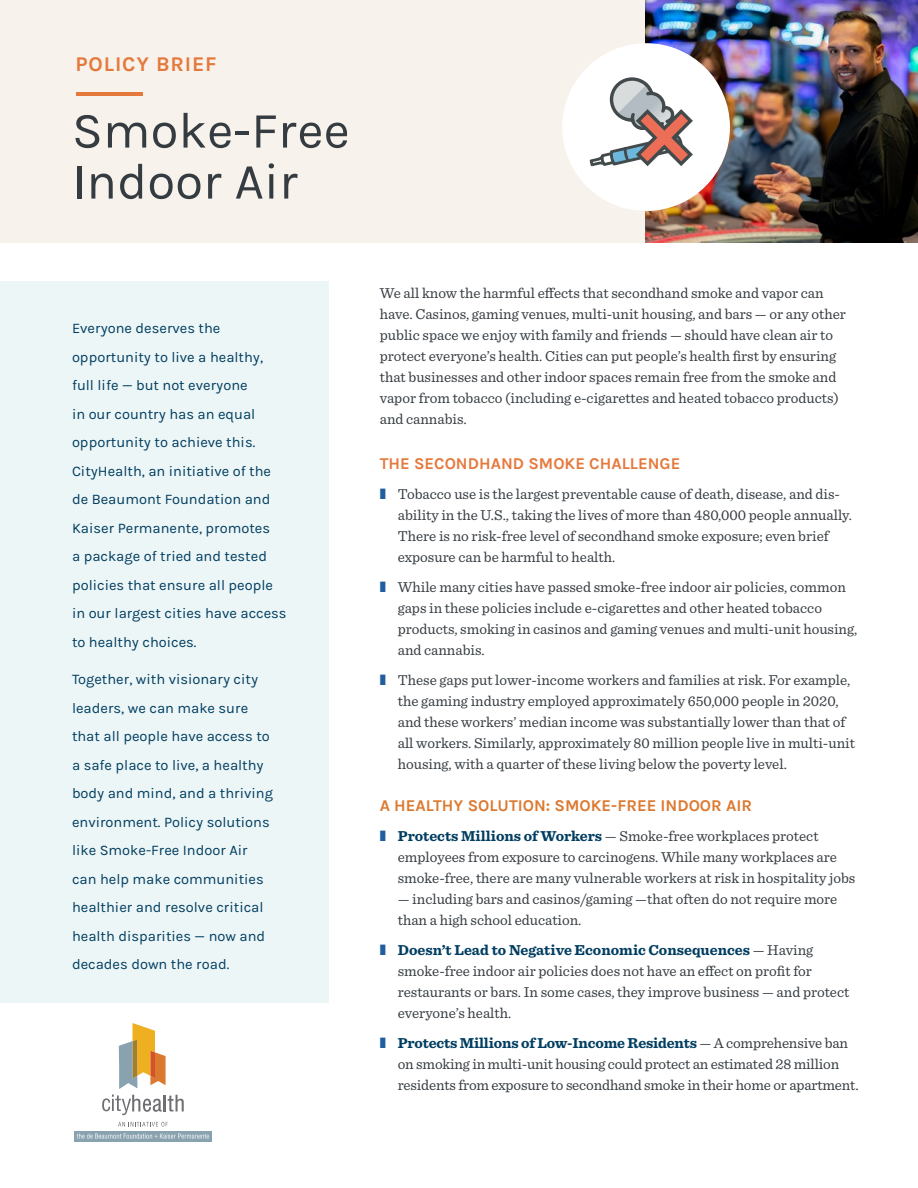
<style>
.page{position:relative;width:918px;height:1188px;background:#fff}
.page>*{position:absolute;margin:0;border:0;box-sizing:border-box;transform-origin:0 0}
.t1{font:51px/51px "Karla";color:#353c41}
.t2{font:700 21px "Karla";letter-spacing:.04em;color:#e5793c}
.t3{font:700 16.5px "Karla";color:#dc7930}
.t4{font:700 16.5px "Karla";color:#e5793c}
.t5{font:15px/21px "Sentinel";color:#353c41}
.t6{font:14.7px/28.5px "Karla";color:#003d60}
.s1{color:#215e9e}
.s2{font-weight:700;color:#003d60}
</style>
<div class="page">
<div style="left:0;top:0;width:675px;height:243px;background:#f7f2eb"></div>
<div style="left:0;top:282px;width:329px;height:721px;background:#edf6f6"></div>
<img style="left:645px;top:0;width:273px;height:243px">
<div style="left:563px;top:44px;width:166px;height:166px;background:#fff;border-radius:50%"></div>
<hr style="left:76px;top:93px;width:67px;height:3px;background:#e5793c">
<svg style="left:590px;top:77px;width:103px;height:89px"></svg>
<div style="left:74px;top:1131px;width:138px;height:11px;background:#89a2af"></div>
<svg style="left:119px;top:1023px;width:47px;height:66px"></svg>
<svg style="left:102px;top:1095px;width:82px;height:20px"></svg>
<svg style="left:118px;top:1122px;width:50px;height:5px"></svg>
<svg style="left:77px;top:1134px;width:132px;height:5px"></svg>
<h2 class="t2" style="left:76px;top:52px;width:143px">POLICY BRIEF</h2>
<h1 class="t1" style="left:72px;top:106px;width:279px">Smoke-Free<br>Indoor Air</h1>
<p class="t6" style="left:72px;top:314px;width:216px">Everyone deserves the opportunity to live a healthy, full life — but not everyone<br>in our country has an equal opportunity to achieve this.<br>CityHealth, an initiative of the de Beaumont Foundation and<br>Kaiser Permanente, promotes<br>a package of tried and tested policies that ensure all people in our largest cities have access to healthy choices.</p>
<p class="t6" style="left:72px;top:665px;width:202px">Together, with visionary city leaders, we can make sure that all people have access to a safe place to live, a healthy body and mind, and a thriving environment. Policy solutions like Smoke-Free Indoor Air can help make communities healthier and resolve critical health disparities — now and decades down the road.</p>
<p class="t5" style="left:380px;top:281px;width:468px">We all know the harmful effects that secondhand smoke and vapor can have. Casinos, gaming venues, multi-unit housing, and bars — or any other public space we enjoy with family and friends — should have clean air to protect everyone’s health. Cities can put people’s health first by ensuring that businesses and other indoor spaces remain free from the smoke and vapor from tobacco (including e-cigarettes and heated tobacco products) and cannabis.</p>
<p class="t4" style="left:380px;top:454px;width:302px">THE SECONDHAND SMOKE CHALLENGE</p>
<p class="t5" style="left:398px;top:482px;width:456px;text-indent:-18px"><span class="s1">❚</span> Tobacco use is the largest preventable cause of death, disease, and dis&shy;ability in the U.S., taking the lives of more than 480,000 people annually.<br>There is no risk-free level of secondhand smoke exposure; even brief exposure can be harmful to health.</p>
<p class="t5" style="left:398px;top:575px;width:461px;text-indent:-18px"><span class="s1">❚</span> While many cities have passed smoke-free indoor air policies, common gaps in these policies include e-cigarettes and other heated tobacco products, smoking in casinos and gaming venues and multi-unit housing, and cannabis.</p>
<p class="t5" style="left:398px;top:668px;width:459px;text-indent:-18px"><span class="s1">❚</span> These gaps put lower-income workers and families at risk. For example, the gaming industry employed approximately 650,000 people in 2020, and these workers’ median income was substantially lower than that of all workers. Similarly, approximately 80 million people live in multi-unit housing, with a quarter of these living below the poverty level.</p>
<p class="t3" style="left:380px;top:796px;width:374px">A HEALTHY SOLUTION: SMOKE-FREE INDOOR AIR</p>
<p class="t5" style="left:398px;top:824px;width:459px;text-indent:-18px"><span class="s1">❚</span> <span class="s2">Protects Millions of Workers</span> — Smoke-free workplaces protect employees from exposure to carcinogens. While many workplaces are smoke-free, there are many vulnerable workers at risk in hospitality jobs</p>
<p class="t5" style="left:398px;top:887px;width:441px">— including bars and casinos/gaming —that often do not require more than a high school education.</p>
<p class="t5" style="left:398px;top:938px;width:453px;text-indent:-18px"><span class="s1">❚</span> <span class="s2">Doesn’t Lead to Negative Economic Consequences</span> — Having smoke-free indoor air policies does not have an effect on profit for restaurants or bars. In some cases, they improve business — and protect everyone’s health.</p>
<p class="t5" style="left:398px;top:1031px;width:462px;text-indent:-18px"><span class="s1">❚</span> <span class="s2">Protects Millions of Low-Income Residents</span> — A comprehensive ban on smoking in multi-unit housing could protect an estimated 28 million residents from exposure to secondhand smoke in their home or apartment.</p>
</div>
